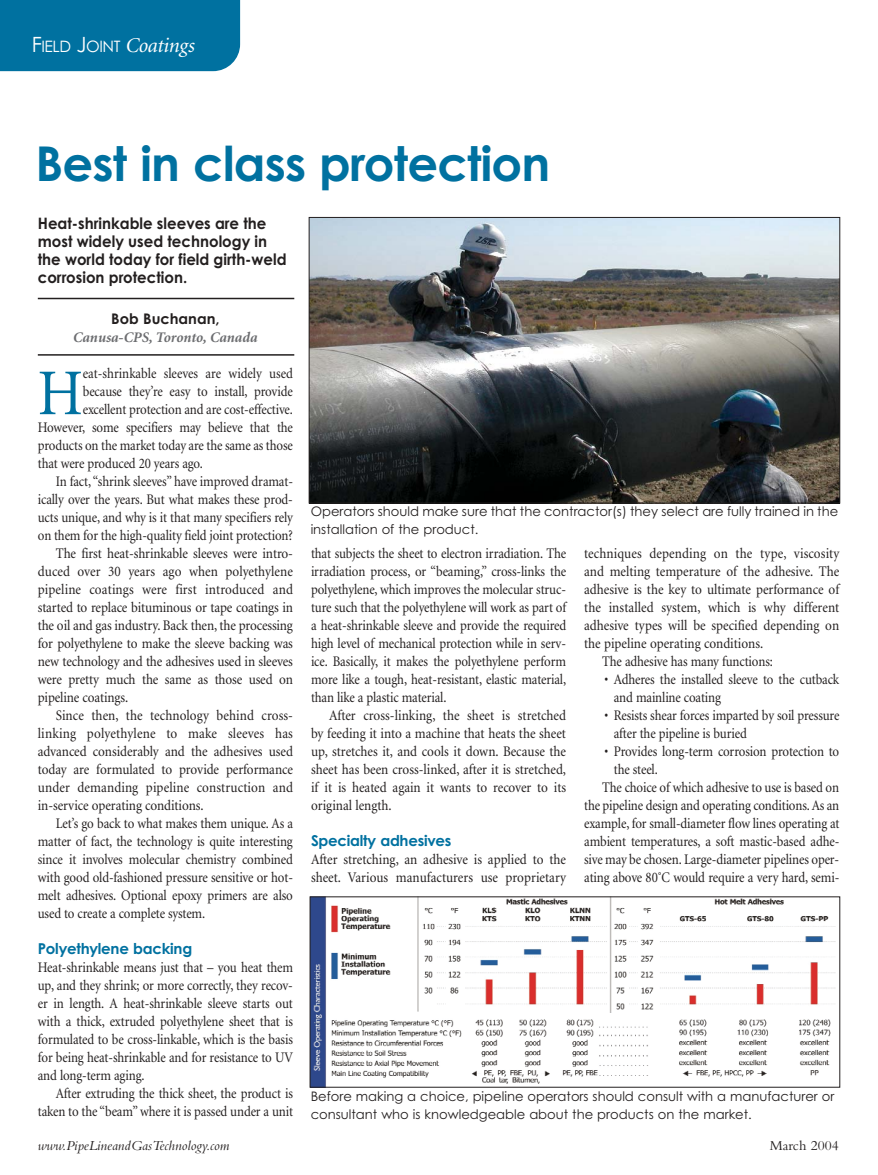
<style>
.page{position:relative;width:878px;height:1175px;background:#fff}
.page>*{position:absolute;margin:0;border:0;box-sizing:border-box;transform-origin:0 0}
.t1{font:65.25px "Minion";color:#0071a0;scale:.9 1}
.t2{font:700 48px "Century Gothic";letter-spacing:-.015em;color:#0071a0}
.t3{font:700 15.75px/18px "Century Gothic";color:#231f1f;scale:.95 1}
.t4{font:15.75px "Century Gothic";letter-spacing:-.03em;color:#fff}
.t5{font:700 15px "Century Gothic";letter-spacing:-.015em;color:#0071a0}
.t6{font:14.7px/18px "Minion";letter-spacing:-.01em;color:#231f1f;text-align:justify;scale:.88 1}
.t7{font:14.7px/18px "Minion";letter-spacing:-.01em;color:#231f1f;text-align:justify;scale:.9 1}
.t8{font:14.7px "Minion";letter-spacing:.01em;color:#231f1f;scale:.9 1}
.t9{font:14.7px "Minion";letter-spacing:.015em;color:#231f1f;scale:.9 1}
.t10{font:italic 700 14.7px "Minion";color:#6c6d70}
.t11{font:700 14.7px "Century Gothic";color:#231f1f}
.t12{font:italic 14.25px "Bembo";color:#231f1f}
.t13{font:14.25px "Bembo";color:#231f1f}
.t14{font:13.2px/17.2px "Century Gothic";color:#231f1f}
.s1{font-size:21px}
.s2{font-family:"Minion";font-style:italic;font-size:21px}
</style>
<div class="page">
<img style="left:312px;top:898px;width:524px;height:187px">
<img style="left:311px;top:219px;width:527px;height:282px">
<div style="left:309px;top:217px;width:531px;height:286px;border:1px solid #231f1f"></div>
<div style="left:0;top:0;width:240px;height:71px;background:#0071a0"></div>
<hr style="left:38px;top:298px;width:256px;height:1px;background:#231f1f">
<hr style="left:38px;top:354px;width:256px;height:2px;background:#231f1f">
<p class="t4" style="left:32px;top:37px;width:164px"><span class="s1">F</span>IELD <span class="s1">J</span>OINT <span class="s2">Coatings</span></p>
<h2 class="t2" style="left:36px;top:133px;width:516px">Best in class protection</h2>
<p class="t3" style="left:38px;top:214px;width:263px">Heat-shrinkable sleeves are the most widely used technology in the world today for field girth-weld corrosion protection.</p>
<p class="t11" style="left:111px;top:309px;width:110px">Bob Buchanan,</p>
<p class="t10" style="left:73px;top:330px;width:186px">Canusa-CPS, Toronto, Canada</p>
<h1 class="t1" style="left:38px;top:361px;width:52px">H</h1>
<p class="t6" style="left:83px;top:365px;width:240px">eat-shrinkable sleeves are widely used</p>
<p class="t6" style="left:83px;top:383px;width:240px">because they’re easy to install, provide</p>
<p class="t6" style="left:83px;top:401px;width:240px">excellent protection and are cost-effective.</p>
<p class="t6" style="left:38px;top:419px;width:291px">However, some specifiers may believe that the</p>
<p class="t6" style="left:38px;top:437px;width:291px">products on the market today are the same as those</p>
<p class="t6" style="left:38px;top:455px;width:189px">that were produced 20 years ago.</p>
<p class="t6" style="left:56px;top:473px;width:271px">In fact, “shrink sleeves” have improved dramat-</p>
<p class="t6" style="left:38px;top:491px;width:291px">ically over the years. But what makes these prod-</p>
<p class="t6" style="left:38px;top:509px;width:291px">ucts unique, and why is it that many specifiers rely</p>
<p class="t6" style="left:38px;top:527px;width:291px">on them for the high-quality field joint protection?</p>
<p class="t7" style="left:56px;top:545px;width:265px">The first heat-shrinkable sleeves were intro-</p>
<p class="t7" style="left:38px;top:563px;width:285px">duced over 30 years ago when polyethylene</p>
<p class="t8" style="left:38px;top:582px;width:285px">pipeline coatings were first introduced and</p>
<p class="t7" style="left:38px;top:599px;width:285px">started to replace bituminous or tape coatings in</p>
<p class="t7" style="left:38px;top:617px;width:285px">the oil and gas industry. Back then, the processing</p>
<p class="t7" style="left:38px;top:635px;width:285px">for polyethylene to make the sleeve backing was</p>
<p class="t7" style="left:38px;top:653px;width:285px">new technology and the adhesives used in sleeves</p>
<p class="t7" style="left:38px;top:671px;width:285px">were pretty much the same as those used on</p>
<p class="t7" style="left:38px;top:689px;width:102px">pipeline coatings.</p>
<p class="t7" style="left:56px;top:707px;width:265px">Since then, the technology behind cross-</p>
<p class="t9" style="left:38px;top:726px;width:285px">linking polyethylene to make sleeves has</p>
<p class="t7" style="left:38px;top:743px;width:285px">advanced considerably and the adhesives used</p>
<p class="t7" style="left:38px;top:761px;width:285px">today are formulated to provide performance</p>
<p class="t8" style="left:38px;top:780px;width:285px">under demanding pipeline construction and</p>
<p class="t7" style="left:38px;top:797px;width:186px">in-service operating conditions.</p>
<p class="t6" style="left:56px;top:815px;width:271px">Let’s go back to what makes them unique. As a</p>
<p class="t6" style="left:38px;top:833px;width:291px">matter of fact, the technology is quite interesting</p>
<p class="t6" style="left:38px;top:851px;width:291px">since it involves molecular chemistry combined</p>
<p class="t6" style="left:38px;top:869px;width:291px">with good old-fashioned pressure sensitive or hot-</p>
<p class="t6" style="left:38px;top:887px;width:291px">melt adhesives. Optional epoxy primers are also</p>
<p class="t6" style="left:38px;top:905px;width:192px">used to create a complete system.</p>
<p class="t5" style="left:38px;top:939px;width:156px">Polyethylene backing</p>
<p class="t6" style="left:38px;top:959px;width:292px">Heat-shrinkable means just that – you heat them up, and they shrink; or more correctly, they recov&shy;er in length. A heat-shrinkable sleeve starts out with a thick, extruded polyethylene sheet that is formulated to be cross-linkable, which is the basis for being heat-shrinkable and for resistance to UV and long-term aging.</p>
<p class="t6" style="left:38px;top:1085px;width:291px;text-align:right">After extruding the thick sheet, the product is taken to the “beam” where it is passed under a unit</p>
<p class="t14" style="left:310px;top:503px;width:529px">Operators should make sure that the contractor(s) they select are fully trained in the installation of the product.</p>
<p class="t8" style="left:584px;top:546px;width:285px">techniques depending on the type, viscosity</p>
<p class="t7" style="left:584px;top:563px;width:285px">and melting temperature of the adhesive. The</p>
<p class="t7" style="left:584px;top:581px;width:285px">adhesive is the key to ultimate performance of</p>
<p class="t7" style="left:584px;top:599px;width:285px">the installed system, which is why different</p>
<p class="t7" style="left:584px;top:617px;width:285px">adhesive types will be specified depending on</p>
<p class="t7" style="left:584px;top:635px;width:200px">the pipeline operating conditions.</p>
<p class="t6" style="left:602px;top:653px;width:195px">The adhesive has many functions:</p>
<p class="t6" style="left:613px;top:671px;width:258px;text-indent:-9px">• Adheres the installed sleeve to the cutback and mainline coating</p>
<p class="t6" style="left:613px;top:707px;width:258px;text-indent:-9px">• Resists shear forces imparted by soil pressure after the pipeline is buried</p>
<p class="t6" style="left:604px;top:743px;width:268px">• Provides long-term corrosion protection to</p>
<p class="t6" style="left:613px;top:761px;width:51px">the steel.</p>
<p class="t6" style="left:602px;top:779px;width:271px">The choice of which adhesive to use is based on</p>
<p class="t6" style="left:584px;top:797px;width:291px">the pipeline design and operating conditions. As an</p>
<p class="t6" style="left:584px;top:815px;width:291px">example, for small-diameter flow lines operating at</p>
<p class="t6" style="left:584px;top:833px;width:291px">ambient temperatures, a soft mastic-based adhe-</p>
<p class="t6" style="left:584px;top:851px;width:291px">sive may be chosen. Large-diameter pipelines oper-</p>
<p class="t6" style="left:584px;top:869px;width:291px">ating above 80˚C would require a very hard, semi-</p>
<p class="t6" style="left:311px;top:545px;width:291px">that subjects the sheet to electron irradiation. The irradiation process, or “beaming,” cross-links the polyethylene, which improves the molecular struc&shy;ture such that the polyethylene will work as part of a heat-shrinkable sleeve and provide the required high level of mechanical protection while in serv&shy;ice. Basically, it makes the polyethylene perform more like a tough, heat-resistant, elastic material, than like a plastic material.</p>
<p class="t7" style="left:311px;top:707px;width:285px;text-indent:18px">After cross-linking, the sheet is stretched by feeding it into a machine that heats the sheet up, stretches it, and cools it down. Because the sheet has been cross-linked, after it is stretched, if it is heated again it wants to recover to its original length.</p>
<p class="t5" style="left:311px;top:831px;width:142px">Specialty adhesives</p>
<p class="t7" style="left:311px;top:851px;width:285px">After stretching, an adhesive is applied to the sheet. Various manufacturers use proprietary</p>
<p class="t14" style="left:310px;top:1087px;width:525px">Before making a choice, pipeline operators should consult with a manufacturer or consultant who is knowledgeable about the products on the market.</p>
<p class="t12" style="left:38px;top:1137px;width:193px">www.PipeLineandGasTechnology.com</p>
<p class="t13" style="left:769px;top:1137px;width:70px">March 2004</p>
</div>
